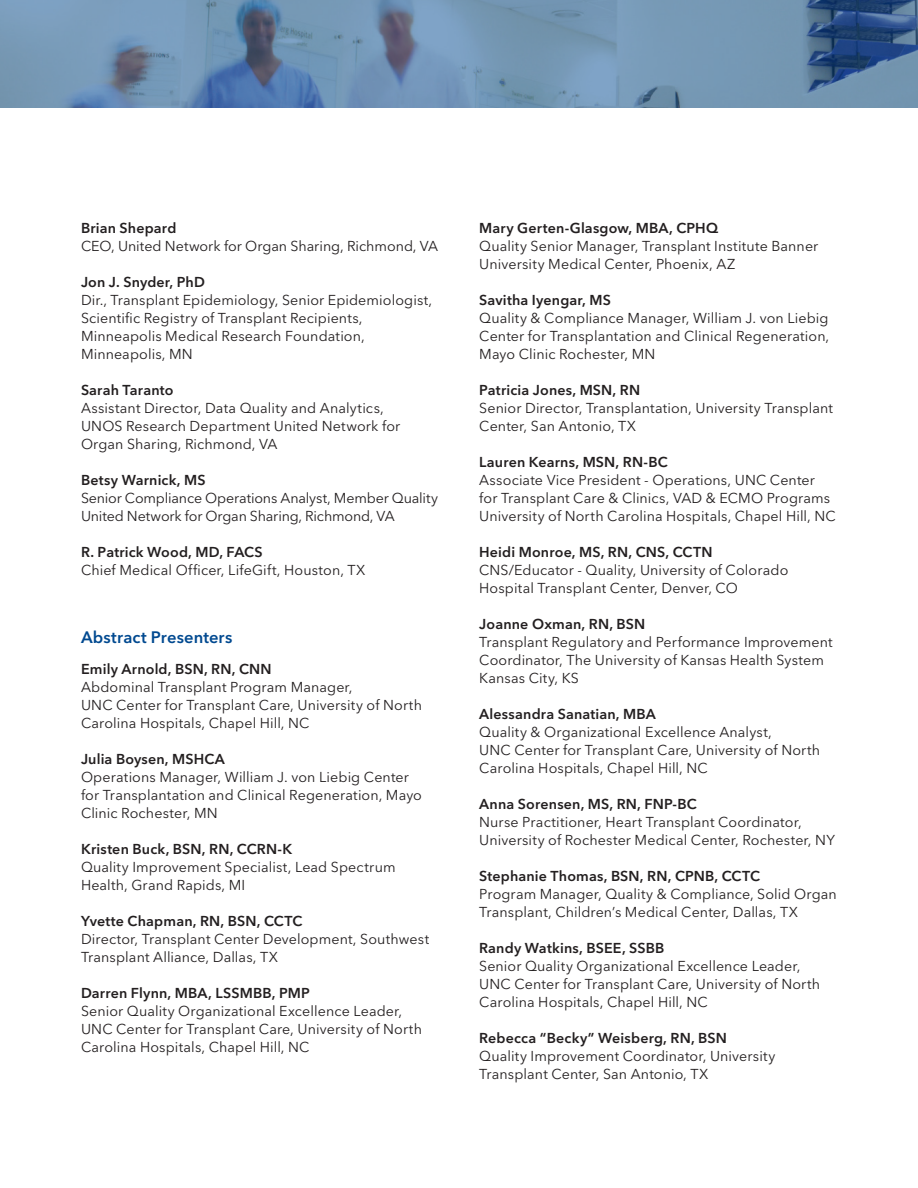
<style>
.page{position:relative;width:918px;height:1188px;background:#fff}
.page>*{position:absolute;margin:0;border:0;box-sizing:border-box;transform-origin:0 0}
.t1{font:600 16.5px "Avenir Next LT Pro";letter-spacing:.01em;color:#014990}
.t2{font:14.25px/18px "Avenir Next LT Pro";letter-spacing:.005em;color:#231f20}
.t3{font:600 14.25px "Avenir Next LT Pro";letter-spacing:.01em;color:#231f20}
.t4{font:14.25px/18px "Avenir Next LT Pro";letter-spacing:-.015em;color:#231f20}
</style>
<div class="page">
<img style="left:0;top:0;width:918px;height:108px">
<p class="t3" style="left:81px;top:220px;width:97px">Brian Shepard</p>
<p class="t2" style="left:81px;top:237px;width:359px">CEO, United Network for Organ Sharing, Richmond, VA</p>
<p class="t3" style="left:81px;top:274px;width:125px">Jon J. Snyder, PhD</p>
<p class="t2" style="left:81px;top:291px;width:353px">Dir., Transplant Epidemiology, Senior Epidemiologist, Scientific Registry of Transplant Recipients, Minneapolis Medical Research Foundation, Minneapolis, MN</p>
<p class="t3" style="left:81px;top:382px;width:94px">Sarah Taranto</p>
<p class="t2" style="left:81px;top:399px;width:321px">Assistant Director, Data Quality and Analytics,<br>UNOS Research Department United Network for<br>Organ Sharing, Richmond, VA</p>
<p class="t3" style="left:81px;top:472px;width:126px">Betsy Warnick, MS</p>
<p class="t4" style="left:81px;top:489px;width:358px">Senior Compliance Operations Analyst, Member Quality<br>United Network for Organ Sharing, Richmond, VA</p>
<p class="t3" style="left:81px;top:544px;width:183px">R. Patrick Wood, MD, FACS</p>
<p class="t2" style="left:81px;top:561px;width:286px">Chief Medical Officer, LifeGift, Houston, TX</p>
<p class="t1" style="left:81px;top:627px;width:153px">Abstract Presenters</p>
<p class="t3" style="left:81px;top:661px;width:192px">Emily Arnold, BSN, RN, CNN</p>
<p class="t2" style="left:81px;top:678px;width:342px">Abdominal Transplant Program Manager,<br>UNC Center for Transplant Care, University of North<br>Carolina Hospitals, Chapel Hill, NC</p>
<p class="t3" style="left:81px;top:751px;width:145px">Julia Boysen, MSHCA</p>
<p class="t2" style="left:81px;top:768px;width:342px">Operations Manager, William J. von Liebig Center for Transplantation and Clinical Regeneration, Mayo<br>Clinic Rochester, MN</p>
<p class="t3" style="left:81px;top:841px;width:213px">Kristen Buck, BSN, RN, CCRN-K</p>
<p class="t2" style="left:81px;top:858px;width:316px">Quality Improvement Specialist, Lead Spectrum<br>Health, Grand Rapids, MI</p>
<p class="t3" style="left:81px;top:913px;width:223px">Yvette Chapman, RN, BSN, CCTC</p>
<p class="t2" style="left:81px;top:930px;width:350px">Director, Transplant Center Development, Southwest<br>Transplant Alliance, Dallas, TX</p>
<p class="t3" style="left:81px;top:985px;width:230px">Darren Flynn, MBA, LSSMBB, PMP</p>
<p class="t2" style="left:81px;top:1002px;width:342px">Senior Quality Organizational Excellence Leader,<br>UNC Center for Transplant Care, University of North<br>Carolina Hospitals, Chapel Hill, NC</p>
<p class="t3" style="left:479px;top:220px;width:240px">Mary Gerten-Glasgow, MBA, CPHQ</p>
<p class="t2" style="left:479px;top:237px;width:341px">Quality Senior Manager, Transplant Institute Banner<br>University Medical Center, Phoenix, AZ</p>
<p class="t3" style="left:479px;top:292px;width:133px">Savitha Iyengar, MS</p>
<p class="t2" style="left:479px;top:309px;width:352px;text-align:justify">Quality &amp; Compliance Manager, William J. von Liebig Center for Transplantation and Clinical Regeneration, Mayo Clinic Rochester, MN</p>
<p class="t3" style="left:479px;top:382px;width:162px">Patricia Jones, MSN, RN</p>
<p class="t2" style="left:479px;top:399px;width:355px">Senior Director, Transplantation, University Transplant<br>Center, San Antonio, TX</p>
<p class="t3" style="left:479px;top:454px;width:190px">Lauren Kearns, MSN, RN-BC</p>
<p class="t2" style="left:479px;top:471px;width:358px">Associate Vice President - Operations, UNC Center for Transplant Care &amp; Clinics, VAD &amp; ECMO Programs<br>University of North Carolina Hospitals, Chapel Hill, NC</p>
<p class="t3" style="left:479px;top:544px;width:235px">Heidi Monroe, MS, RN, CNS, CCTN</p>
<p class="t2" style="left:479px;top:561px;width:311px">CNS/Educator - Quality, University of Colorado<br>Hospital Transplant Center, Denver, CO</p>
<p class="t3" style="left:479px;top:616px;width:168px">Joanne Oxman, RN, BSN</p>
<p class="t2" style="left:479px;top:633px;width:355px">Transplant Regulatory and Performance Improvement<br>Coordinator, The University of Kansas Health System<br>Kansas City, KS</p>
<p class="t3" style="left:479px;top:706px;width:178px">Alessandra Sanatian, MBA</p>
<p class="t2" style="left:479px;top:723px;width:342px">Quality &amp; Organizational Excellence Analyst,<br>UNC Center for Transplant Care, University of North<br>Carolina Hospitals, Chapel Hill, NC</p>
<p class="t3" style="left:479px;top:795px;width:219px">Anna Sorensen, MS, RN, FNP-BC</p>
<p class="t2" style="left:479px;top:813px;width:357px">Nurse Practitioner, Heart Transplant Coordinator,<br>University of Rochester Medical Center, Rochester, NY</p>
<p class="t3" style="left:479px;top:867px;width:282px">Stephanie Thomas, BSN, RN, CPNB, CCTC</p>
<p class="t2" style="left:479px;top:885px;width:359px">Program Manager, Quality &amp; Compliance, Solid Organ<br>Transplant, Children’s Medical Center, Dallas, TX</p>
<p class="t3" style="left:479px;top:939px;width:187px">Randy Watkins, BSEE, SSBB</p>
<p class="t2" style="left:479px;top:957px;width:342px">Senior Quality Organizational Excellence Leader,<br>UNC Center for Transplant Care, University of North<br>Carolina Hospitals, Chapel Hill, NC</p>
<p class="t3" style="left:479px;top:1029px;width:249px">Rebecca “Becky” Weisberg, RN, BSN</p>
<p class="t2" style="left:479px;top:1047px;width:298px">Quality Improvement Coordinator, University<br>Transplant Center, San Antonio, TX</p>
</div>
